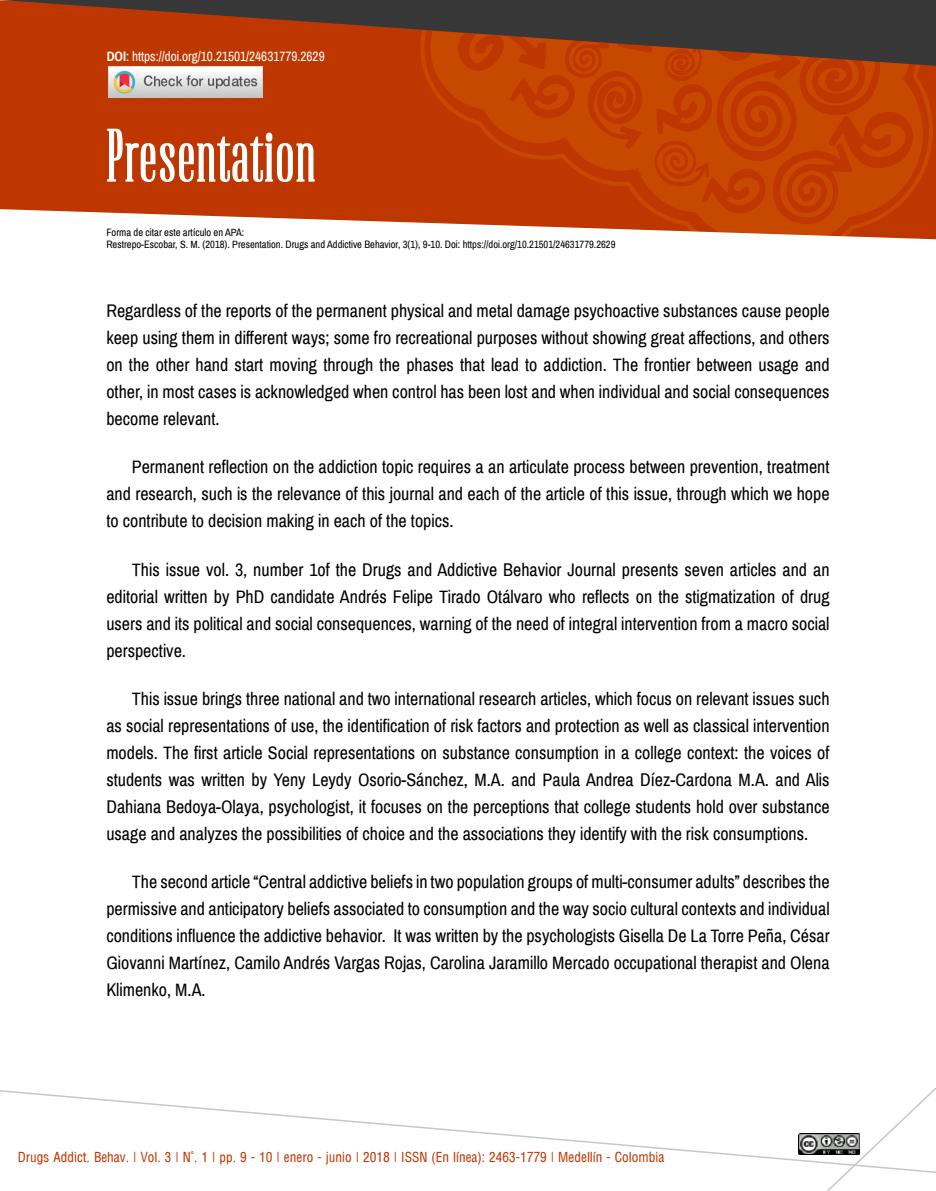
<style>
.page{position:relative;width:936px;height:1191px;background:#fff}
.page>*{position:absolute;margin:0;border:0;box-sizing:border-box;transform-origin:0 0}
.t1{font:73.5px "Flenja";letter-spacing:.02em;color:#fff}
.t2{font:18px/27px "Archivo Narrow";color:#000;text-align:justify}
.t3{font:13.5px "Arena Condensed";color:#bf3700}
.t4{font:13.5px "Archivo Narrow";color:#fff}
.t5{font:10.5px/12px "Archivo Narrow";color:#000}
.s1{font-weight:700}
</style>
<div class="page">
<svg style="left:0;top:1090px;width:825px;height:74px"></svg>
<svg style="left:825px;top:1088px;width:110px;height:103px"></svg>
<img style="left:798px;top:1133px;width:61px;height:21px">
<svg style="left:0;top:66px;width:935px;height:173px;fill:#bf3700"></svg>
<svg style="left:106px;top:128px;width:210px;height:55px;background:#cd643a"></svg>
<svg style="left:0;top:0;width:935px;height:66px;background:#7a371b"></svg>
<svg style="left:418px;top:30px;width:516px;height:210px;background:#b7410f"></svg>
<svg style="left:430px;top:30px;width:492px;height:210px;background:#b9470f"></svg>
<img style="left:108px;top:66px;width:154px;height:31px">
<p class="t4" style="left:107px;top:48px;width:219px"><span class="s1">DOI</span>: https://doi.org/10.21501/24631779.2629</p>
<h1 class="t1" style="left:106px;top:119px;width:211px">Presentation</h1>
<p class="t5" style="left:106px;top:226px;width:510px">Forma de citar este artículo en APA:<br>Restrepo-Escobar, S. M. (2018). Presentation. Drugs and Addictive Behavior, 3(1), 9-10. Doi: https://doi.org/10.21501/24631779.2629</p>
<p class="t2" style="left:106px;top:298px;width:724px">Regardless of the reports of the permanent physical and metal damage psychoactive substances cause people keep using them in different ways; some fro recreational purposes without showing great affections, and others on the other hand start moving through the phases that lead to addiction. The frontier between usage and other, in most cases is acknowledged when control has been lost and when individual and social consequences become relevant.</p>
<p class="t2" style="left:106px;top:454px;width:724px;text-indent:26px">Permanent reflection on the addiction topic requires a an articulate process between prevention, treatment and research, such is the relevance of this journal and each of the article of this issue, through which we hope to contribute to decision making in each of the topics.</p>
<p class="t2" style="left:106px;top:556px;width:724px;text-indent:26px">This issue vol. 3, number 1of the Drugs and Addictive Behavior Journal presents seven articles and an editorial written by PhD candidate Andrés Felipe Tirado Otálvaro who reflects on the stigmatization of drug users and its political and social consequences, warning of the need of integral intervention from a macro social perspective.</p>
<p class="t2" style="left:106px;top:685px;width:724px;text-indent:26px">This issue brings three national and two international research articles, which focus on relevant issues such as social representations of use, the identification of risk factors and protection as well as classical intervention models. The first article Social representations on substance consumption in a college context: the voices of students was written by Yeny Leydy Osorio-Sánchez, M.A. and Paula Andrea Díez-Cardona M.A. and Alis Dahiana Bedoya-Olaya, psychologist, it focuses on the perceptions that college students hold over substance usage and analyzes the possibilities of choice and the associations they identify with the risk consumptions.</p>
<p class="t2" style="left:106px;top:869px;width:724px;text-indent:26px">The second article “Central addictive beliefs in two population groups of multi-consumer adults” describes the permissive and anticipatory beliefs associated to consumption and the way socio cultural contexts and individual conditions influence the addictive behavior. It was written by the psychologists Gisella De La Torre Peña, César Giovanni Martínez, Camilo Andrés Vargas Rojas, Carolina Jaramillo Mercado occupational therapist and Olena Klimenko, M.A.</p>
<p class="t3" style="left:18px;top:1149px;width:648px">Drugs Addict. Behav. | Vol. 3 | N°. 1 | pp. 9 - 10 | enero - junio | 2018 | ISSN (En línea): 2463-1779 | Medellín - Colombia</p>
</div>
